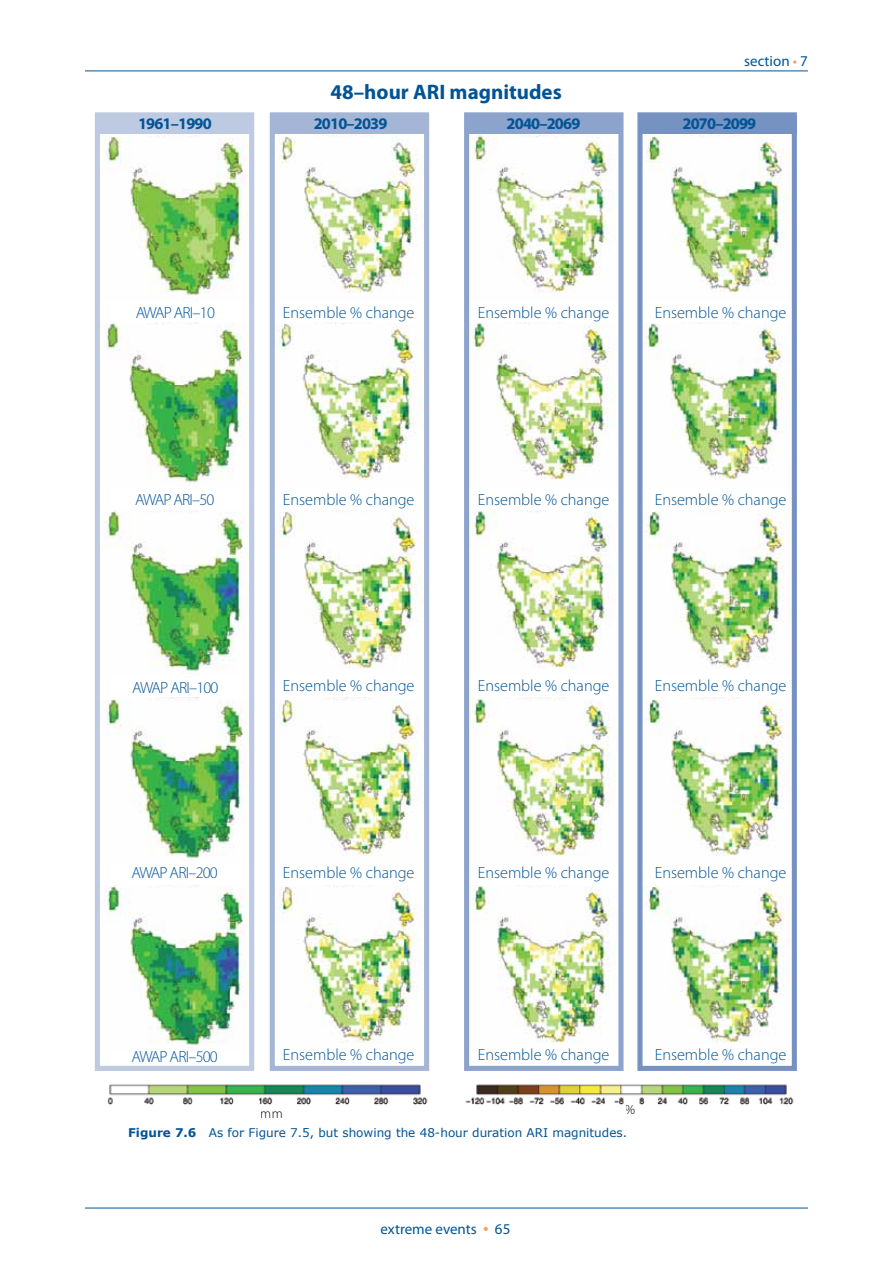
<style>
.page{position:relative;width:893px;height:1263px;background:#fff}
.page>*{position:absolute;margin:0;border:0;box-sizing:border-box;transform-origin:0 0}
.t1{font:700 21px "Myriad Pro";color:#005496}
.t2{font:300 16.2px "Myriad Pro";color:#005496}
.t3{font:300 16.2px "Myriad Pro";letter-spacing:-.05em;color:#005496}
.t4{font:700 16.2px "Myriad Pro";letter-spacing:-.05em;color:#005496}
.t5{font:15px "Myriad Pro";color:#005496}
.t6{font:300 13.5px "Myriad Pro";color:#000}
.t7{font:12px "Verdana";color:#005496}
.s1{color:#f89c62}
.s2{font-weight:700}
.s3{font-size:19.5px;color:#f89c62}
</style>
<div class="page">
<hr style="left:85px;top:71px;width:723px;height:1px;background:#005496">
<hr style="left:85px;top:1208px;width:723px;height:1px;background:#005496">
<img style="left:101px;top:322px;width:146px;height:160px">
<img style="left:278px;top:322px;width:144px;height:158px">
<img style="left:472px;top:322px;width:145px;height:159px">
<img style="left:645px;top:322px;width:146px;height:159px">
<img style="left:107px;top:135px;width:138px;height:160px">
<img style="left:279px;top:135px;width:144px;height:158px">
<img style="left:473px;top:135px;width:137px;height:158px">
<img style="left:647px;top:135px;width:143px;height:159px">
<img style="left:101px;top:698px;width:143px;height:161px">
<img style="left:279px;top:698px;width:143px;height:158px">
<img style="left:471px;top:698px;width:146px;height:158px">
<img style="left:646px;top:698px;width:140px;height:159px">
<img style="left:105px;top:511px;width:143px;height:161px">
<img style="left:279px;top:511px;width:144px;height:158px">
<img style="left:472px;top:511px;width:137px;height:158px">
<img style="left:646px;top:511px;width:145px;height:158px">
<img style="left:106px;top:885px;width:139px;height:161px">
<img style="left:279px;top:885px;width:144px;height:158px">
<img style="left:473px;top:885px;width:144px;height:159px">
<img style="left:643px;top:885px;width:147px;height:159px">
<img style="left:107px;top:1084px;width:321px;height:21px">
<img style="left:466px;top:1084px;width:328px;height:21px">
<div style="left:95px;top:112px;width:159px;height:959px;border:5px solid #bec9e2"></div>
<div style="left:270px;top:112px;width:159px;height:959px;border:5px solid #a4b5d6"></div>
<div style="left:464px;top:112px;width:159px;height:959px;border:5px solid #8ca3cb"></div>
<div style="left:637px;top:112px;width:160px;height:959px;border:5px solid #7592c1"></div>
<div style="left:98px;top:117px;width:154px;height:17px;background:#bec9e2"></div>
<div style="left:274px;top:117px;width:154px;height:17px;background:#a4b5d6"></div>
<div style="left:466px;top:117px;width:154px;height:17px;background:#8ca3cb"></div>
<div style="left:642px;top:117px;width:155px;height:17px;background:#7592c1"></div>
<p class="t1" style="left:330px;top:78px;width:233px">48–hour ARI magnitudes</p>
<p class="t5" style="left:744px;top:51px;width:65px">section <span class="s1">•</span> 7</p>
<p class="t4" style="left:138px;top:113px;width:75px">1961–1990</p>
<p class="t4" style="left:314px;top:113px;width:75px">2010–2039</p>
<p class="t4" style="left:507px;top:113px;width:75px">2040–2069</p>
<p class="t4" style="left:683px;top:113px;width:75px">2070–2099</p>
<p class="t3" style="left:136px;top:303px;width:81px">AWAP ARI–10</p>
<p class="t3" style="left:135px;top:490px;width:81px">AWAP ARI–50</p>
<p class="t2" style="left:283px;top:303px;width:133px">Ensemble % change</p>
<p class="t2" style="left:478px;top:303px;width:133px">Ensemble % change</p>
<p class="t2" style="left:655px;top:303px;width:133px">Ensemble % change</p>
<p class="t2" style="left:283px;top:489px;width:133px">Ensemble % change</p>
<p class="t2" style="left:478px;top:489px;width:133px">Ensemble % change</p>
<p class="t2" style="left:655px;top:489px;width:133px">Ensemble % change</p>
<p class="t3" style="left:132px;top:678px;width:88px">AWAP ARI–100</p>
<p class="t2" style="left:283px;top:676px;width:133px">Ensemble % change</p>
<p class="t2" style="left:478px;top:676px;width:133px">Ensemble % change</p>
<p class="t2" style="left:655px;top:676px;width:133px">Ensemble % change</p>
<p class="t3" style="left:131px;top:862px;width:88px">AWAP ARI–200</p>
<p class="t2" style="left:283px;top:863px;width:133px">Ensemble % change</p>
<p class="t2" style="left:478px;top:863px;width:133px">Ensemble % change</p>
<p class="t2" style="left:655px;top:863px;width:133px">Ensemble % change</p>
<p class="t3" style="left:131px;top:1046px;width:88px">AWAP ARI–500</p>
<p class="t2" style="left:283px;top:1045px;width:133px">Ensemble % change</p>
<p class="t6" style="left:261px;top:1105px;width:24px">mm</p>
<p class="t2" style="left:478px;top:1045px;width:133px">Ensemble % change</p>
<p class="t6" style="left:626px;top:1102px;width:11px">%</p>
<p class="t7" style="left:128px;top:1125px;width:500px"><span class="s2">Figure 7.6</span> As for Figure 7.5, but showing the 48‑hour duration ARI magnitudes.</p>
<p class="t2" style="left:655px;top:1045px;width:133px">Ensemble % change</p>
<p class="t5" style="left:380px;top:1220px;width:131px">extreme events <span class="s3">•</span> 65</p>
</div>
